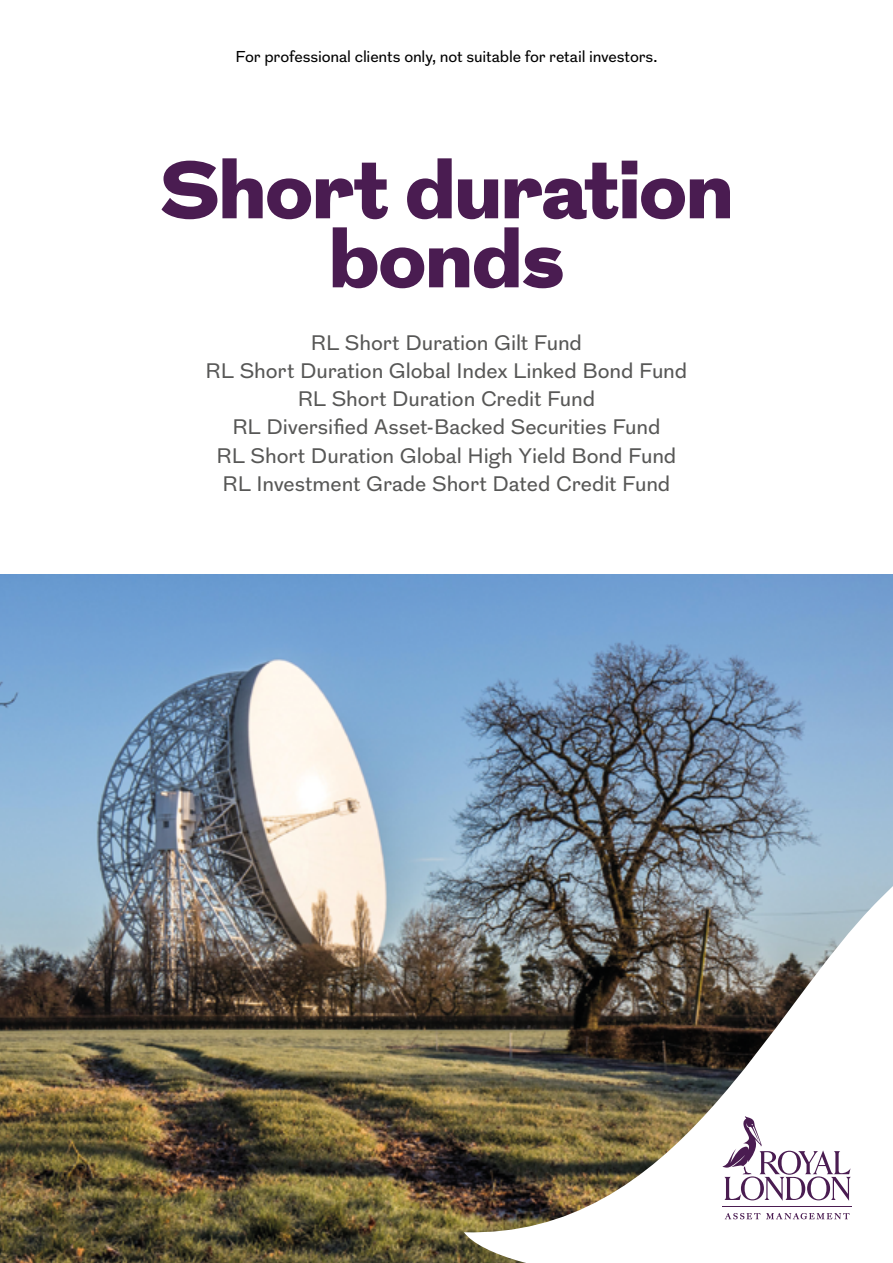
<style>
.page{position:relative;width:893px;height:1263px;background:#fff}
.page>*{position:absolute;margin:0;border:0;box-sizing:border-box;transform-origin:0 0}
.t1{font:900 81px/69px "Grot";color:#4a1c51;text-align:center}
.t2{font:21px/28.2px "Grot 10";letter-spacing:-.005em;color:#575756;text-align:center}
.t3{font:15.75px "Grot 10";letter-spacing:-.01em;color:#000}
</style>
<div class="page">
<img style="left:0;top:574px;width:893px;height:689px">
<img style="left:464px;top:874px;width:429px;height:389px">
<hr style="left:722px;top:1206px;width:130px;height:1px;background:#4a1c51">
<svg style="left:725px;top:1213px;width:35px;height:6px"></svg>
<svg style="left:766px;top:1213px;width:84px;height:6px"></svg>
<svg style="left:722px;top:1116px;width:129px;height:85px"></svg>
<p class="t3" style="left:235px;top:46px;width:423px">For professional clients only, not suitable for retail investors.</p>
<h1 class="t1" style="left:160px;top:160px;width:575px">Short duration bonds</h1>
<p class="t2" style="left:206px;top:328px;width:483px">RL Short Duration Gilt Fund<br>RL Short Duration Global Index Linked Bond Fund RL Short Duration Credit Fund<br>RL Diversified Asset-Backed Securities Fund<br>RL Short Duration Global High Yield Bond Fund RL Investment Grade Short Dated Credit Fund</p>
</div>
